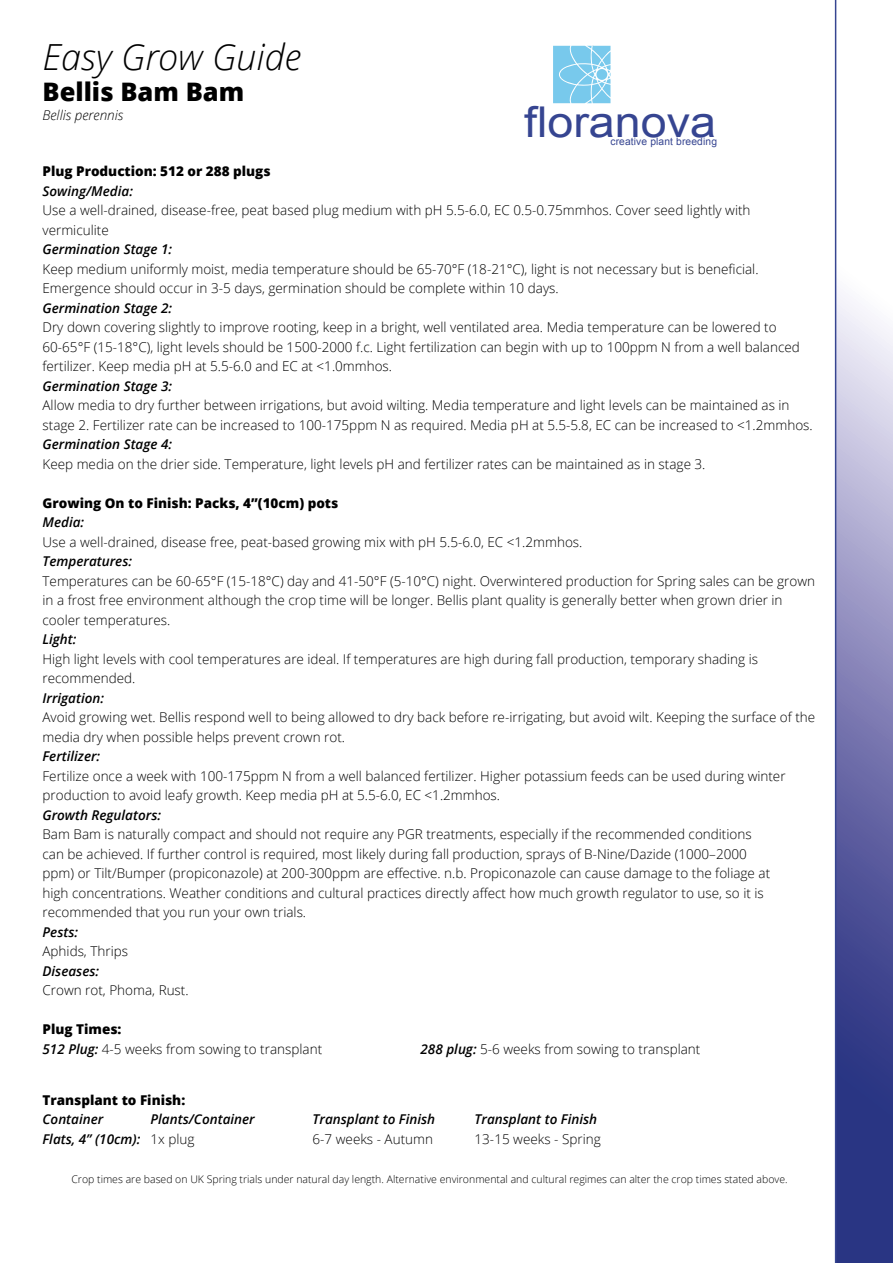
<style>
.page{position:relative;width:893px;height:1263px;background:#fff}
.page>*{position:absolute;margin:0;border:0;box-sizing:border-box;transform-origin:0 0}
.t1{font:42.45px "Arial";color:#364591;scale:1.1 1}
.t2{font:italic 300 36px "Open Sans";color:#000}
.t3{font:800 25.5px "Open Sans";color:#000}
.t4{font:300 13.5px/19.5px "Open Sans";color:#000}
.t5{font:italic 600 13.5px "Open Sans";color:#000}
.t6{font:800 13.5px "Open Sans";color:#000}
.t7{font:italic 300 13.5px "Open Sans";color:#000}
.t8{font:300 10.5px "Open Sans";color:#000}
.t9{font:10.2px "Arial";letter-spacing:.01em;color:#364591}
.s1{font-weight:800}
.s2{font-weight:600;font-style:italic}
.s3{font-weight:300;font-style:normal}
</style>
<div class="page">
<svg style="left:835px;top:0;width:58px;height:1263px"></svg>
<svg style="left:553px;top:46px;width:58px;height:57px;background:#8ad0ee"></svg>
<h2 class="t2" style="left:43px;top:32px;width:260px">Easy Grow Guide</h2>
<h3 class="t3" style="left:43px;top:72px;width:203px">Bellis Bam Bam</h3>
<p class="t7" style="left:43px;top:106px;width:82px">Bellis perennis</p>
<h1 class="t1" style="left:524px;top:94px;width:176px">floranova</h1>
<p class="t9" style="left:610px;top:135px;width:108px">creative plant breeding</p>
<p class="t6" style="left:43px;top:161px;width:230px">Plug Production: 512 or 288 plugs</p>
<p class="t5" style="left:43px;top:182px;width:92px">Sowing/Media:</p>
<p class="t4" style="left:43px;top:200px;width:710px">Use a well-drained, disease-free, peat based plug medium with pH 5.5-6.0, EC 0.5-0.75mmhos. Cover seed lightly with vermiculite</p>
<p class="t5" style="left:43px;top:240px;width:131px">Germination Stage 1:</p>
<p class="t4" style="left:43px;top:259px;width:717px">Keep medium uniformly moist, media temperature should be 65-70°F (18-21°C), light is not necessary but is beneficial.<br>Emergence should occur in 3-5 days, germination should be complete within 10 days.</p>
<p class="t5" style="left:43px;top:298px;width:131px">Germination Stage 2:</p>
<p class="t4" style="left:43px;top:317px;width:759px">Dry down covering slightly to improve rooting, keep in a bright, well ventilated area. Media temperature can be lowered to<br>60-65°F (15-18°C), light levels should be 1500-2000 f.c. Light fertilization can begin with up to 100ppm N from a well balanced fertilizer. Keep media pH at 5.5-6.0 and EC at &lt;1.0mmhos.</p>
<p class="t5" style="left:43px;top:376px;width:131px">Germination Stage 3:</p>
<p class="t4" style="left:43px;top:395px;width:772px">Allow media to dry further between irrigations, but avoid wilting. Media temperature and light levels can be maintained as in stage 2. Fertilizer rate can be increased to 100-175ppm N as required. Media pH at 5.5-5.8, EC can be increased to &lt;1.2mmhos.</p>
<p class="t5" style="left:43px;top:435px;width:131px">Germination Stage 4:</p>
<p class="t4" style="left:43px;top:454px;width:664px">Keep media on the drier side. Temperature, light levels pH and fertilizer rates can be maintained as in stage 3.</p>
<p class="t6" style="left:43px;top:492px;width:297px">Growing On to Finish: Packs, 4”(10cm) pots</p>
<p class="t5" style="left:43px;top:513px;width:43px">Media:</p>
<p class="t4" style="left:43px;top:532px;width:541px">Use a well-drained, disease free, peat-based growing mix with pH 5.5-6.0, EC &lt;1.2mmhos.</p>
<p class="t5" style="left:43px;top:552px;width:91px">Temperatures:</p>
<p class="t4" style="left:43px;top:571px;width:774px">Temperatures can be 60-65°F (15-18°C) day and 41-50°F (5-10°C) night. Overwintered production for Spring sales can be grown in a frost free environment although the crop time will be longer. Bellis plant quality is generally better when grown drier in cooler temperatures.</p>
<p class="t5" style="left:43px;top:630px;width:35px">Light:</p>
<p class="t4" style="left:43px;top:649px;width:717px">High light levels with cool temperatures are ideal. If temperatures are high during fall production, temporary shading is recommended.</p>
<p class="t5" style="left:43px;top:688px;width:63px">Irrigation:</p>
<p class="t4" style="left:43px;top:707px;width:774px">Avoid growing wet. Bellis respond well to being allowed to dry back before re-irrigating, but avoid wilt. Keeping the surface of the media dry when possible helps prevent crown rot.</p>
<p class="t5" style="left:43px;top:747px;width:59px">Fertilizer:</p>
<p class="t4" style="left:43px;top:765px;width:745px">Fertilize once a week with 100-175ppm N from a well balanced fertilizer. Higher potassium feeds can be used during winter production to avoid leafy growth. Keep media pH at 5.5-6.0, EC &lt;1.2mmhos.</p>
<p class="t5" style="left:43px;top:805px;width:120px">Growth Regulators:</p>
<p class="t4" style="left:43px;top:824px;width:729px">Bam Bam is naturally compact and should not require any PGR treatments, especially if the recommended conditions can be achieved. If further control is required, most likely during fall production, sprays of B-Nine/Dazide (1000–2000 ppm) or Tilt/Bumper (propiconazole) at 200-300ppm are effective. n.b. Propiconazole can cause damage to the foliage at high concentrations. Weather conditions and cultural practices directly affect how much growth regulator to use, so it is recommended that you run your own trials.</p>
<p class="t5" style="left:43px;top:922px;width:37px">Pests:</p>
<p class="t4" style="left:43px;top:941px;width:87px">Aphids, Thrips</p>
<p class="t5" style="left:43px;top:961px;width:58px">Diseases:</p>
<p class="t4" style="left:43px;top:980px;width:148px">Crown rot, Phoma, Rust.</p>
<p class="t4" style="left:43px;top:1019px;width:281px"><span class="s1">Plug Times:<br></span><span class="s2">512 Plug:</span> 4-5 weeks from sowing to transplant</p>
<p class="t4" style="left:421px;top:1038px;width:281px"><span class="s2">288 plug:</span> 5-6 weeks from sowing to transplant</p>
<p class="t6" style="left:43px;top:1089px;width:144px">Transplant to Finish:</p>
<p class="t5" style="left:43px;top:1110px;width:62px">Container</p>
<p class="t5" style="left:151px;top:1110px;width:106px">Plants/Container</p>
<p class="t5" style="left:313px;top:1110px;width:124px">Transplant to Finish</p>
<p class="t5" style="left:475px;top:1110px;width:124px">Transplant to Finish</p>
<p class="t5" style="left:43px;top:1129px;width:154px">Flats, 4” (10cm): <span class="s3">1x plug</span></p>
<p class="t4" style="left:313px;top:1128px;width:122px">6-7 weeks - Autumn</p>
<p class="t4" style="left:475px;top:1128px;width:128px">13-15 weeks - Spring</p>
<p class="t8" style="left:71px;top:1171px;width:718px">Crop times are based on UK Spring trials under natural day length. Alternative environmental and cultural regimes can alter the crop times stated above.</p>
</div>
